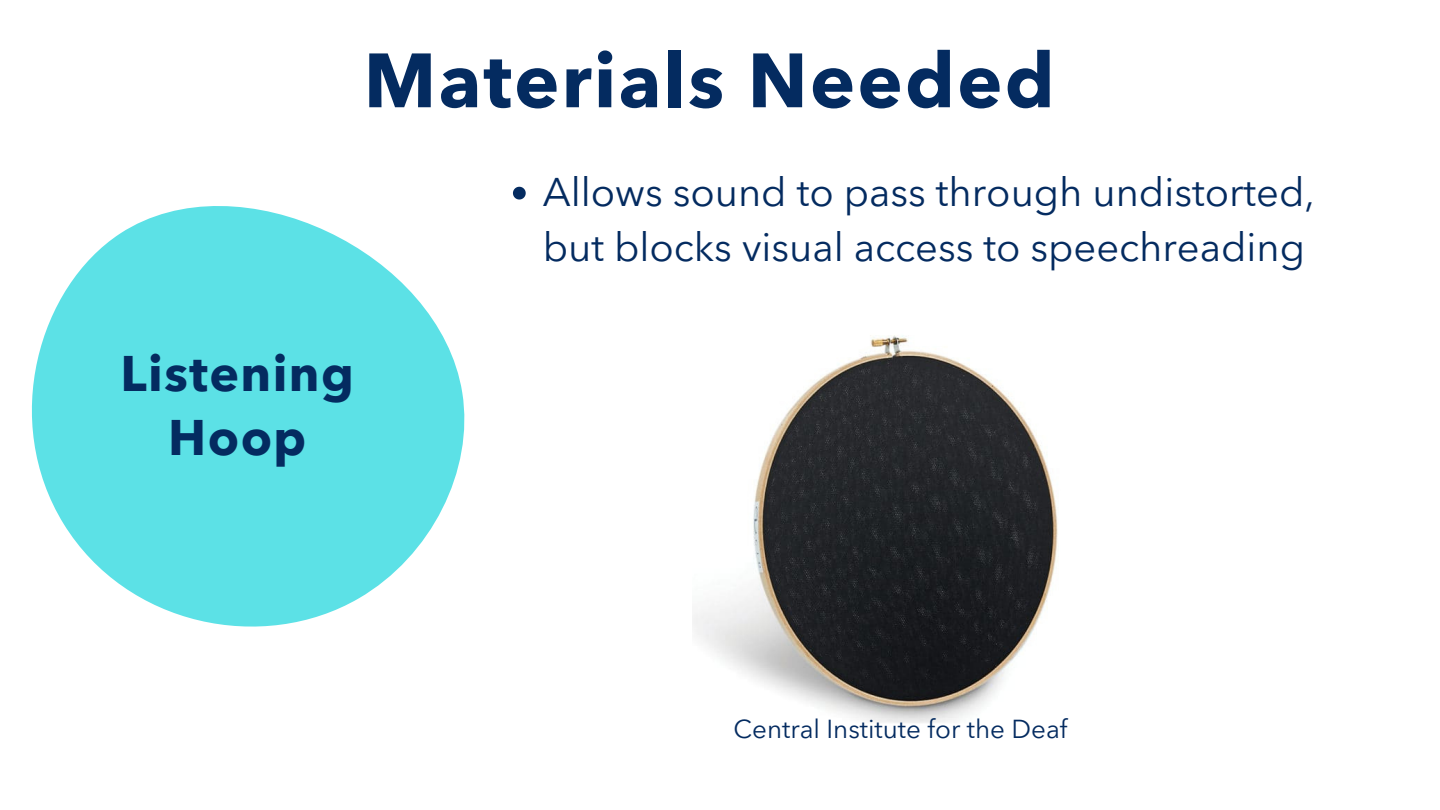
<style>
.page{position:relative;width:1440px;height:810px;background:#fff}
.page>*{position:absolute;margin:0;border:0;box-sizing:border-box;transform-origin:0 0}
.t1{font:700 76px "Avenir Next LT Pro";letter-spacing:.03em;color:#042b60}
.t2{font:700 49.9px/63.4px "Avenir Next LT Pro";letter-spacing:.03em;color:#042b60;text-align:center}
.t3{font:40px/55.5px "Avenir Next LT Pro";color:#042b60}
.t4{font:26px "Avenir Next LT Pro";color:#042b60}
</style>
<div class="page">
<svg style="left:513px;top:187px;width:13px;height:13px"></svg>
<svg style="left:31px;top:206px;width:434px;height:421px;fill:#5ce1e6"></svg>
<img style="left:693px;top:335px;width:365px;height:388px">
<h1 class="t1" style="left:364px;top:34px;width:692px">Materials Needed</h1>
<p class="t3" style="left:543px;top:164px;width:774px">Allows sound to pass through undistorted, but blocks visual access to speechreading</p>
<p class="t2" style="left:121px;top:342px;width:235px">Listening<br>Hoop</p>
<p class="t4" style="left:733px;top:713px;width:336px">Central Institute for the Deaf</p>
</div>
